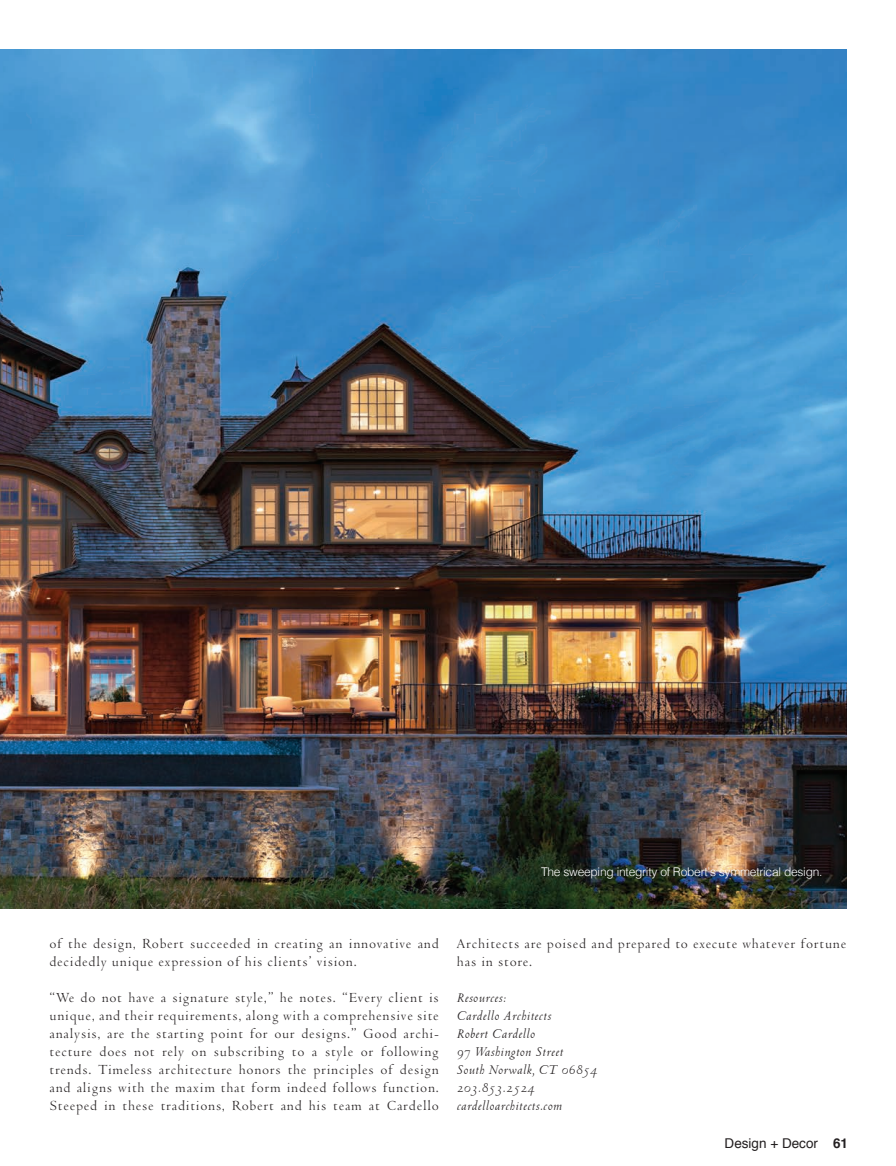
<style>
.page{position:relative;width:896px;height:1166px;background:#fff}
.page>*{position:absolute;margin:0;border:0;box-sizing:border-box;transform-origin:0 0}
.t1{font:15px/18px "Venetian 301 BT";letter-spacing:.04em;color:#231f20}
.t2{font:italic 15px/18px "Venetian 301 BT";letter-spacing:.02em;color:#231f20}
.t3{font:13.5px "Helvetica";color:#231f20}
.t4{font:300 12px "Helvetica";letter-spacing:-.02em;color:#fff}
.s1{font-weight:700}
</style>
<div class="page">
<img style="left:0;top:50px;width:846px;height:858px">
<p class="t4" style="left:541px;top:861px;width:283px">The sweeping integrity of Robert’s symmetrical design.</p>
<p class="t1" style="left:50px;top:934px;width:391px">of the design, Robert succeeded in creating an innovative and decidedly unique expression of his clients’ vision.</p>
<p class="t1" style="left:50px;top:988px;width:391px;text-align:justify">“We do not have a signature style,” he notes. “Every client is unique, and their requirements, along with a comprehensive site analysis, are the starting point for our designs.” Good archi&shy;tecture does not rely on subscribing to a style or following trends. Timeless architecture honors the principles of design and aligns with the maxim that form indeed follows function.<br>Steeped in these traditions, Robert and his team at Cardello</p>
<p class="t1" style="left:457px;top:934px;width:391px">Architects are poised and prepared to execute whatever fortune has in store.</p>
<p class="t2" style="left:457px;top:988px;width:142px">Resources:<br>Cardello Architects<br>Robert Cardello<br>97 Washington Street<br>South Norwalk, CT 06854<br>203.853.2524 cardelloarchitects.com</p>
<p class="t3" style="left:724px;top:1133px;width:125px">Design + Decor <span class="s1">61</span></p>
</div>
